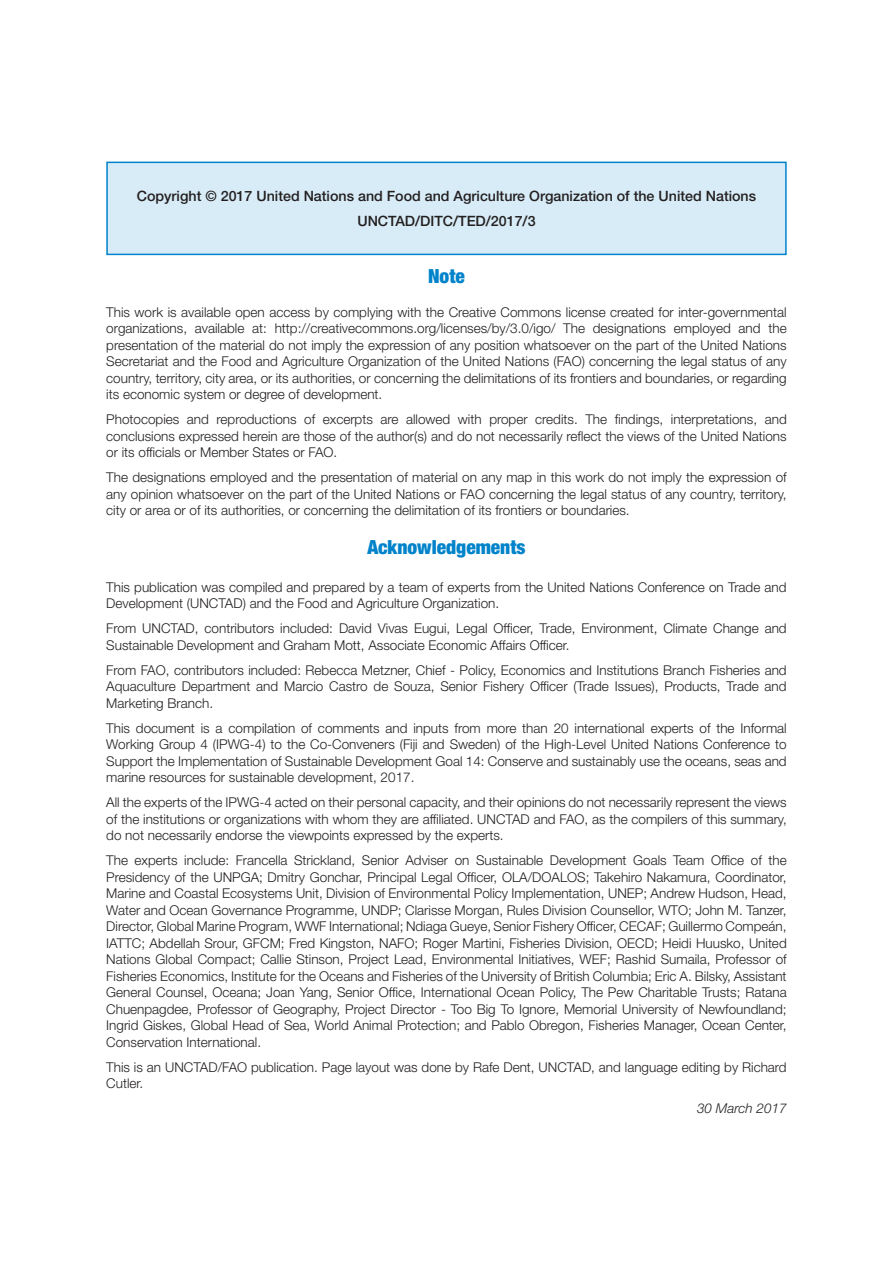
<style>
.page{position:relative;width:893px;height:1263px;background:#fff}
.page>*{position:absolute;margin:0;border:0;box-sizing:border-box;transform-origin:0 0}
.H2heading{font:900 condensed 19.5px "Helvetica Neue LT Std";color:#0083ca}
.TEXTE_Light{font:500 14.25px "Helvetica Neue LT Std";color:#231f20}
.TEXTE_Light-2{font:300 13.5px/16.5px "Helvetica Neue LT Std";color:#231f20;text-align:justify}
.TEXTE_Light-3{font:italic 300 13.5px "Helvetica Neue LT Std";color:#231f20}
</style>
<div class="page">
<div style="left:107px;top:162px;width:679px;height:92px;background:#d8ecf7"></div>
<div style="left:106px;top:162px;width:681px;height:93px;border:2px solid #0083ca"></div>
<p class="TEXTE_Light" style="left:137px;top:187px;width:621px">Copyright © 2017 United Nations and Food and Agriculture Organization of the United Nations</p>
<p class="TEXTE_Light" style="left:357px;top:212px;width:180px">UNCTAD/DITC/TED/2017/3</p>
<p class="H2heading" style="left:428px;top:264px;width:38px">Note</p>
<p class="TEXTE_Light-2" style="left:106px;top:303px;width:682px">This work is available open access by complying with the Creative Commons license created for inter-governmental organizations, available at: http://creativecommons.org/licenses/by/3.0/igo/ The designations employed and the presentation of the material do not imply the expression of any position whatsoever on the part of the United Nations Secretariat and the Food and Agriculture Organization of the United Nations (FAO) concerning the legal status of any country, territory, city area, or its authorities, or concerning the delimitations of its frontiers and boundaries, or regarding its economic system or degree of development.</p>
<p class="TEXTE_Light-2" style="left:106px;top:411px;width:682px">Photocopies and reproductions of excerpts are allowed with proper credits. The findings, interpretations, and conclusions expressed herein are those of the author(s) and do not necessarily reflect the views of the United Nations or its officials or Member States or FAO.</p>
<p class="TEXTE_Light-2" style="left:106px;top:469px;width:682px">The designations employed and the presentation of material on any map in this work do not imply the expression of any opinion whatsoever on the part of the United Nations or FAO concerning the legal status of any country, territory, city or area or of its authorities, or concerning the delimitation of its frontiers or boundaries.</p>
<p class="H2heading" style="left:367px;top:535px;width:160px">Acknowledgements</p>
<p class="TEXTE_Light-2" style="left:106px;top:578px;width:682px">This publication was compiled and prepared by a team of experts from the United Nations Conference on Trade and<br>Development (UNCTAD) and the Food and Agriculture Organization.</p>
<p class="TEXTE_Light-2" style="left:106px;top:620px;width:682px">From UNCTAD, contributors included: David Vivas Eugui, Legal Officer, Trade, Environment, Climate Change and<br>Sustainable Development and Graham Mott, Associate Economic Affairs Officer.</p>
<p class="TEXTE_Light-2" style="left:106px;top:661px;width:682px">From FAO, contributors included: Rebecca Metzner, Chief - Policy, Economics and Institutions Branch Fisheries and Aquaculture Department and Marcio Castro de Souza, Senior Fishery Officer (Trade Issues), Products, Trade and Marketing Branch.</p>
<p class="TEXTE_Light-2" style="left:106px;top:719px;width:682px">This document is a compilation of comments and inputs from more than 20 international experts of the Informal Working Group 4 (IPWG-4) to the Co-Conveners (Fiji and Sweden) of the High-Level United Nations Conference to Support the Implementation of Sustainable Development Goal 14: Conserve and sustainably use the oceans, seas and marine resources for sustainable development, 2017.</p>
<p class="TEXTE_Light-2" style="left:106px;top:794px;width:682px">All the experts of the IPWG-4 acted on their personal capacity, and their opinions do not necessarily represent the views of the institutions or organizations with whom they are affiliated. UNCTAD and FAO, as the compilers of this summary, do not necessarily endorse the viewpoints expressed by the experts.</p>
<p class="TEXTE_Light-2" style="left:106px;top:852px;width:682px">The experts include: Francella Strickland, Senior Adviser on Sustainable Development Goals Team Office of the Presidency of the UNPGA; Dmitry Gonchar, Principal Legal Officer, OLA/DOALOS; Takehiro Nakamura, Coordinator, Marine and Coastal Ecosystems Unit, Division of Environmental Policy Implementation, UNEP; Andrew Hudson, Head, Water and Ocean Governance Programme, UNDP; Clarisse Morgan, Rules Division Counsellor, WTO; John M. Tanzer, Director, Global Marine Program, WWF International; Ndiaga Gueye, Senior Fishery Officer, CECAF; Guillermo Compeán, IATTC; Abdellah Srour, GFCM; Fred Kingston, NAFO; Roger Martini, Fisheries Division, OECD; Heidi Huusko, United Nations Global Compact; Callie Stinson, Project Lead, Environmental Initiatives, WEF; Rashid Sumaila, Professor of Fisheries Economics, Institute for the Oceans and Fisheries of the University of British Columbia; Eric A. Bilsky, Assistant General Counsel, Oceana; Joan Yang, Senior Office, International Ocean Policy, The Pew Charitable Trusts; Ratana Chuenpagdee, Professor of Geography, Project Director - Too Big To Ignore, Memorial University of Newfoundland; Ingrid Giskes, Global Head of Sea, World Animal Protection; and Pablo Obregon, Fisheries Manager, Ocean Center, Conservation International.</p>
<p class="TEXTE_Light-2" style="left:106px;top:1058px;width:682px">This is an UNCTAD/FAO publication. Page layout was done by Rafe Dent, UNCTAD, and language editing by Richard<br>Cutler.</p>
<p class="TEXTE_Light-3" style="left:697px;top:1100px;width:91px">30 March 2017</p>
</div>
